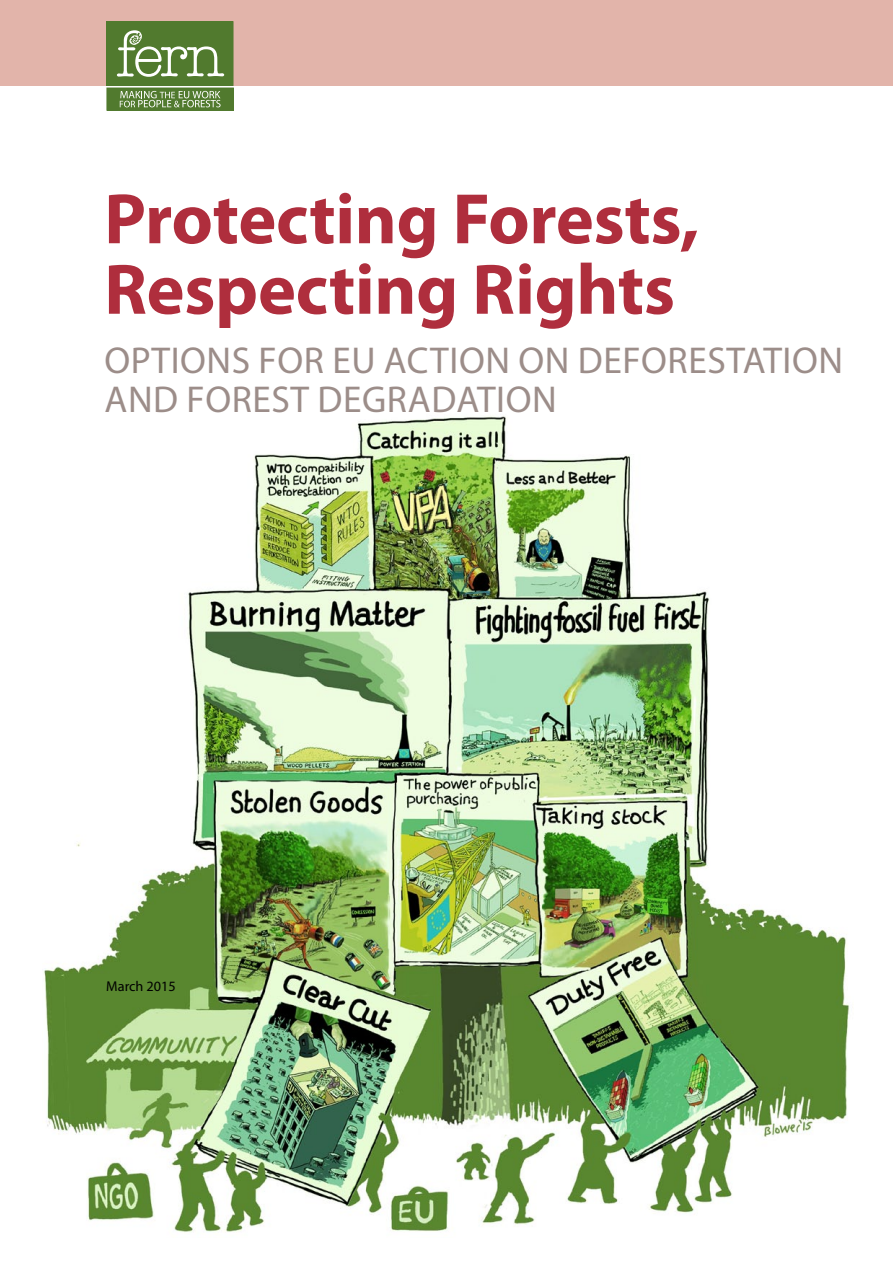
<style>
.page{position:relative;width:893px;height:1263px;background:#fff}
.page>*{position:absolute;margin:0;border:0;box-sizing:border-box;transform-origin:0 0}
.t1{font:700 72px/70.5px "Myriad Pro";letter-spacing:-.005em;color:#af2e3d}
.t2{font:37.5px/39px "Myriad Pro";letter-spacing:.015em;color:#9c8d89}
.t3{font:14.25px "Myriad Pro";color:#000}
</style>
<div class="page">
<img style="left:43px;top:416px;width:807px;height:816px">
<div style="left:0;top:0;width:893px;height:85px;background:#e2b4aa"></div>
<div style="left:107px;top:88px;width:127px;height:22px;background:#517a2e"></div>
<div style="left:106px;top:88px;width:128px;height:23px;border:1px solid #517a2e"></div>
<svg style="left:120px;top:91px;width:101px;height:16px"></svg>
<div style="left:106px;top:21px;width:127px;height:65px;background:#517a2e"></div>
<svg style="left:117px;top:30px;width:107px;height:47px"></svg>
<h1 class="t1" style="left:104px;top:181px;width:597px">Protecting Forests,<br>Respecting Rights</h1>
<p class="t2" style="left:105px;top:340px;width:740px">OPTIONS FOR EU ACTION ON DEFORESTATION<br>AND FOREST DEGRADATION</p>
<p class="t3" style="left:106px;top:977px;width:71px">MARCH 2015</p>
</div>
